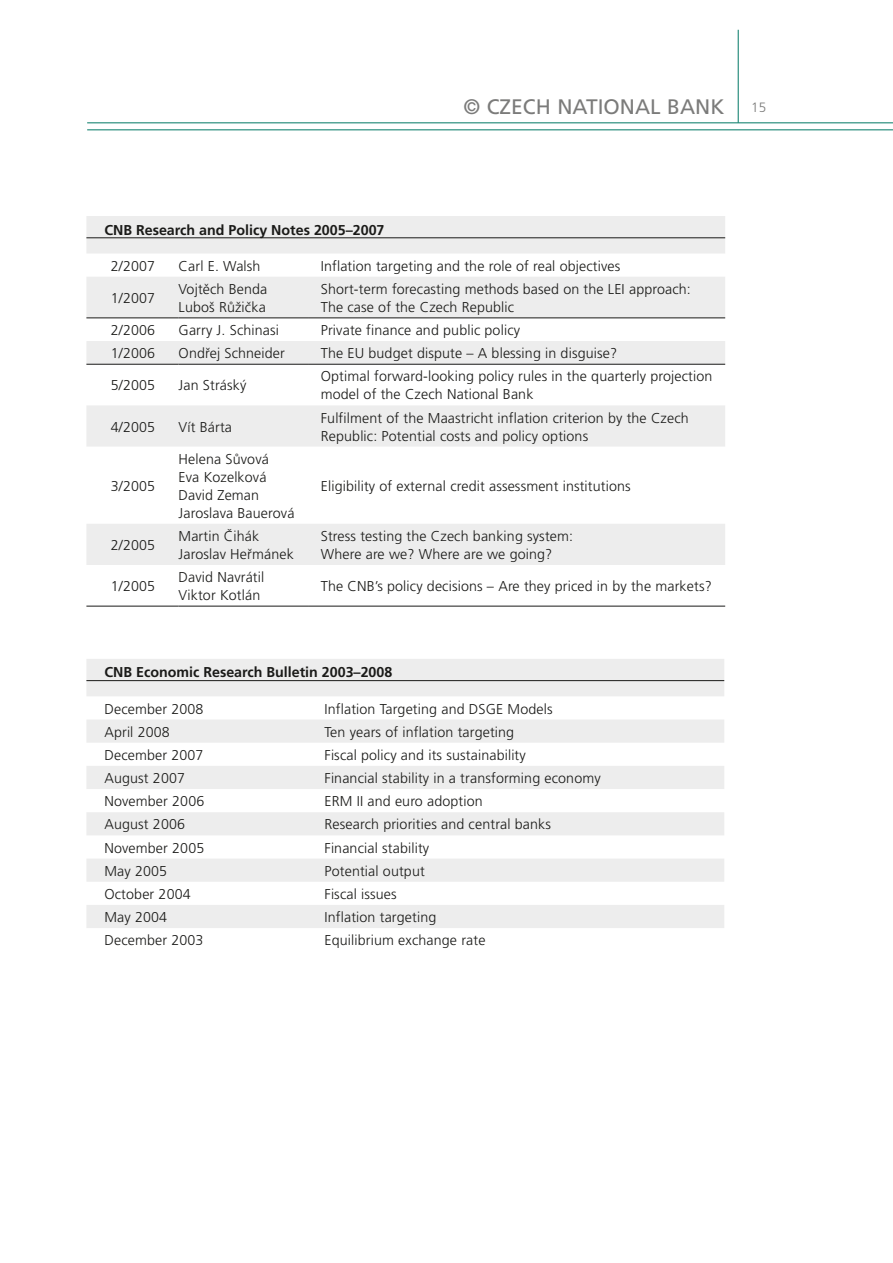
<style>
.page{position:relative;width:893px;height:1263px;background:#fff}
.page>*{position:absolute;margin:0;border:0;box-sizing:border-box;transform-origin:0 0}
.t1{font:21px "Frutiger CE";color:#7b7b7a}
.t2{font:300 14.25px/18px "Frutiger CE";letter-spacing:.01em;color:#1a1a18}
.t3{font:700 14.25px "Frutiger CE";color:#1a1a18}
.t4{font:300 13.5px "Frutiger CE";color:#7b7b7a}
</style>
<div class="page">
<hr style="left:738px;top:30px;width:1px;height:93px;background:#007864">
<hr style="left:87px;top:122px;width:806px;height:1px;background:#007864">
<hr style="left:87px;top:129px;width:806px;height:1px;background:#007864">
<svg style="left:86px;top:216px;width:639px;height:349px;fill:#ededed"></svg>
<hr style="left:86px;top:317px;width:93px;height:1px;background:#1a1a18">
<hr style="left:179px;top:317px;width:129px;height:1px;background:#1a1a18">
<hr style="left:308px;top:317px;width:417px;height:1px;background:#1a1a18">
<hr style="left:86px;top:364px;width:93px;height:1px;background:#1a1a18">
<hr style="left:179px;top:364px;width:129px;height:1px;background:#1a1a18">
<hr style="left:308px;top:364px;width:417px;height:1px;background:#1a1a18">
<hr style="left:86px;top:606px;width:93px;height:1px;background:#1a1a18">
<hr style="left:179px;top:606px;width:129px;height:1px;background:#1a1a18">
<hr style="left:308px;top:606px;width:417px;height:1px;background:#1a1a18">
<hr style="left:86px;top:238px;width:639px;height:1px;background:#1a1a18">
<svg style="left:86px;top:659px;width:638px;height:269px;fill:#ededed"></svg>
<hr style="left:86px;top:680px;width:638px;height:1px;background:#1a1a18">
<h1 class="t1" style="left:463px;top:94px;width:260px">© CZECH NATIONAL BANK</h1>
<p class="t4" style="left:751px;top:100px;width:17px">15</p>
<p class="t3" style="left:104px;top:222px;width:282px">CNB Research and Policy Notes 2005–2007</p>
<p class="t2" style="left:111px;top:257px;width:46px">2/2007</p>
<p class="t2" style="left:179px;top:257px;width:83px">Carl E. Walsh</p>
<p class="t2" style="left:321px;top:257px;width:301px">Inflation targeting and the role of real objectives</p>
<p class="t2" style="left:111px;top:289px;width:46px">1/2007</p>
<p class="t2" style="left:179px;top:280px;width:90px">Vojtěch Benda<br>Luboš Růžička</p>
<p class="t2" style="left:321px;top:280px;width:372px">Short-term forecasting methods based on the LEI approach:<br>The case of the Czech Republic</p>
<p class="t2" style="left:111px;top:321px;width:46px">2/2006</p>
<p class="t2" style="left:179px;top:321px;width:102px">Garry J. Schinasi</p>
<p class="t2" style="left:321px;top:321px;width:201px">Private finance and public policy</p>
<p class="t2" style="left:111px;top:344px;width:46px">1/2006</p>
<p class="t2" style="left:179px;top:344px;width:108px">Ondřej Schneider</p>
<p class="t2" style="left:321px;top:344px;width:298px">The EU budget dispute – A blessing in disguise?</p>
<p class="t2" style="left:111px;top:376px;width:46px">5/2005</p>
<p class="t2" style="left:179px;top:376px;width:69px">Jan Stráský</p>
<p class="t2" style="left:321px;top:367px;width:393px">Optimal forward-looking policy rules in the quarterly projection model of the Czech National Bank</p>
<p class="t2" style="left:111px;top:418px;width:46px">4/2005</p>
<p class="t2" style="left:179px;top:418px;width:55px">Vít Bárta</p>
<p class="t2" style="left:321px;top:409px;width:369px">Fulfilment of the Maastricht inflation criterion by the Czech<br>Republic: Potential costs and policy options</p>
<p class="t2" style="left:111px;top:477px;width:46px">3/2005</p>
<p class="t2" style="left:179px;top:450px;width:117px">Helena Sůvová<br>Eva Kozelková<br>David Zeman<br>Jaroslava Bauerová</p>
<p class="t2" style="left:321px;top:477px;width:311px">Eligibility of external credit assessment institutions</p>
<p class="t2" style="left:111px;top:536px;width:46px">2/2005</p>
<p class="t2" style="left:179px;top:527px;width:117px">Martin Čihák<br>Jaroslav Heřmánek</p>
<p class="t2" style="left:321px;top:527px;width:254px">Stress testing the Czech banking system:<br>Where are we? Where are we going?</p>
<p class="t2" style="left:111px;top:577px;width:46px">1/2005</p>
<p class="t2" style="left:179px;top:568px;width:87px">David Navrátil<br>Viktor Kotlán</p>
<p class="t2" style="left:321px;top:577px;width:393px">The CNB’s policy decisions – Are they priced in by the markets?</p>
<p class="t3" style="left:104px;top:664px;width:289px">CNB Economic Research Bulletin 2003–2008</p>
<p class="t2" style="left:104px;top:699px;width:101px">December 2008</p>
<p class="t2" style="left:325px;top:699px;width:230px">Inflation Targeting and DSGE Models</p>
<p class="t2" style="left:104px;top:723px;width:67px">April 2008</p>
<p class="t2" style="left:325px;top:723px;width:191px">Ten years of inflation targeting</p>
<p class="t2" style="left:104px;top:746px;width:101px">December 2007</p>
<p class="t2" style="left:325px;top:746px;width:203px">Fiscal policy and its sustainability</p>
<p class="t2" style="left:104px;top:769px;width:82px">August 2007</p>
<p class="t2" style="left:325px;top:769px;width:278px">Financial stability in a transforming economy</p>
<p class="t2" style="left:104px;top:792px;width:101px">November 2006</p>
<p class="t2" style="left:325px;top:792px;width:160px">ERM II and euro adoption</p>
<p class="t2" style="left:104px;top:815px;width:82px">August 2006</p>
<p class="t2" style="left:325px;top:815px;width:228px">Research priorities and central banks</p>
<p class="t2" style="left:104px;top:838px;width:101px">November 2005</p>
<p class="t2" style="left:325px;top:838px;width:106px">Financial stability</p>
<p class="t2" style="left:104px;top:862px;width:64px">May 2005</p>
<p class="t2" style="left:325px;top:862px;width:102px">Potential output</p>
<p class="t2" style="left:104px;top:885px;width:88px">October 2004</p>
<p class="t2" style="left:325px;top:885px;width:74px">Fiscal issues</p>
<p class="t2" style="left:104px;top:908px;width:64px">May 2004</p>
<p class="t2" style="left:325px;top:908px;width:113px">Inflation targeting</p>
<p class="t2" style="left:104px;top:931px;width:101px">December 2003</p>
<p class="t2" style="left:325px;top:931px;width:162px">Equilibrium exchange rate</p>
</div>
